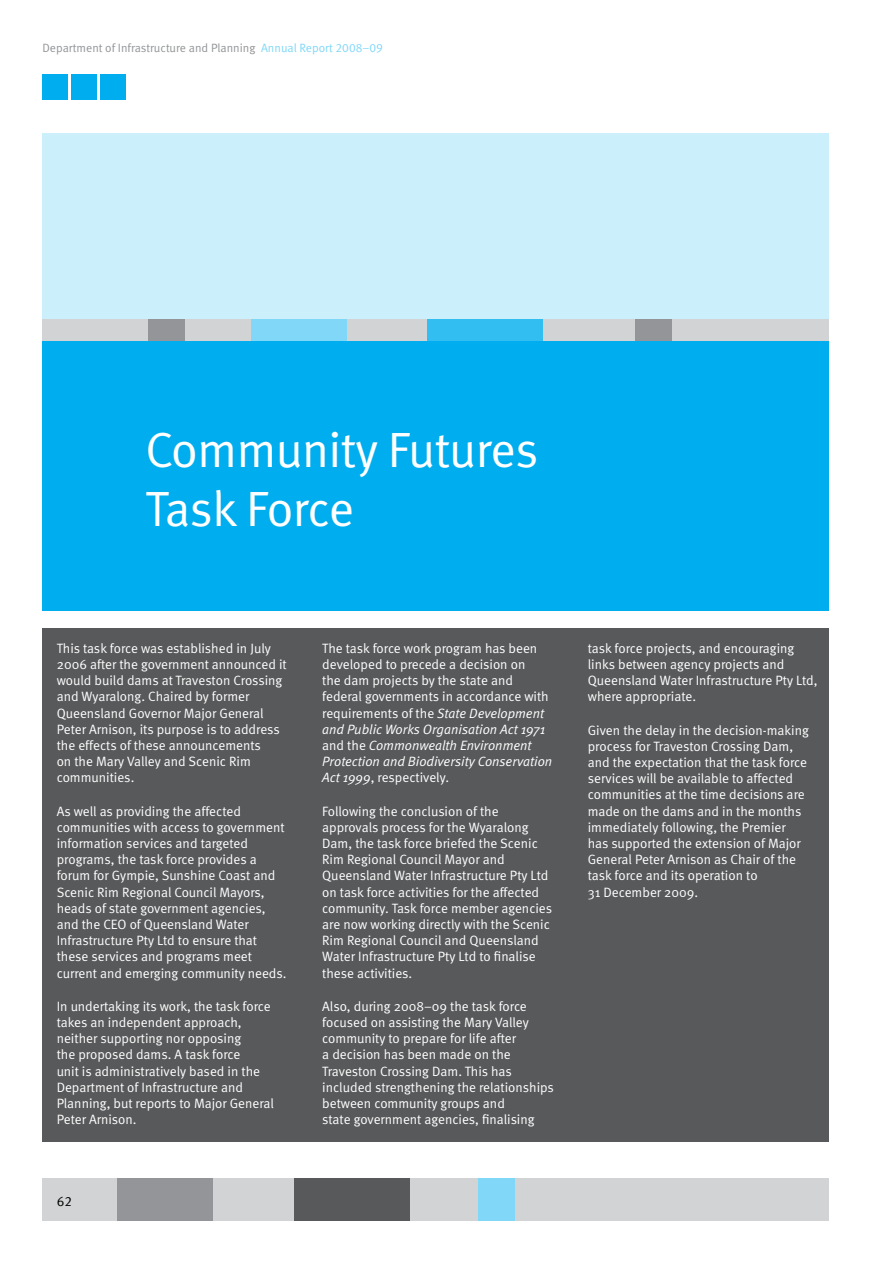
<style>
.page{position:relative;width:893px;height:1263px;background:#fff}
.page>*{position:absolute;margin:0;border:0;box-sizing:border-box;transform-origin:0 0}
.t1{font:49.5px/59.4px "Meta Normal LF";letter-spacing:-.015em;color:#fff}
.t2{font:13.5px/16.2px "Meta Normal";color:#fff}
.t3{font:13.5px "Meta Normal LF";color:#000}
.t4{font:12px "Meta Normal LF";color:#939598}
.s1{color:#80d7f7}
.s2{font-style:italic}
</style>
<div class="page">
<div style="left:43px;top:1178px;width:786px;height:42px;background:#d1d3d4"></div>
<div style="left:294px;top:1178px;width:115px;height:42px;background:#58595b"></div>
<div style="left:479px;top:1178px;width:36px;height:42px;background:#80d7f7"></div>
<div style="left:118px;top:1178px;width:95px;height:42px;background:#939598"></div>
<div style="left:43px;top:133px;width:786px;height:217px;background:#cceffc"></div>
<div style="left:43px;top:320px;width:786px;height:290px;background:#00aeef"></div>
<div style="left:43px;top:319px;width:786px;height:21px;background:#d1d3d4"></div>
<div style="left:427px;top:319px;width:116px;height:21px;background:#33bef2"></div>
<div style="left:636px;top:319px;width:36px;height:21px;background:#939598"></div>
<div style="left:149px;top:319px;width:36px;height:21px;background:#939598"></div>
<div style="left:251px;top:319px;width:96px;height:21px;background:#80d7f7"></div>
<div style="left:43px;top:74px;width:25px;height:26px;background:#00aeef"></div>
<div style="left:72px;top:74px;width:25px;height:26px;background:#00aeef"></div>
<div style="left:101px;top:74px;width:25px;height:26px;background:#00aeef"></div>
<div style="left:43px;top:628px;width:786px;height:514px;background:#58595b"></div>
<p class="t4" style="left:43px;top:41px;width:342px">Department of Infrastructure and Planning <span class="s1">Annual Report 2008–09</span></p>
<h1 class="t1" style="left:145px;top:419px;width:395px">Community Futures<br>Task Force</h1>
<p class="t2" style="left:57px;top:640px;width:232px">This task force was established in July 2006 after the government announced it would build dams at Traveston Crossing and Wyaralong. Chaired by former Queensland Governor Major General Peter Arnison, its purpose is to address the effects of these announcements<br>on the Mary Valley and Scenic Rim communities.</p>
<p class="t2" style="left:57px;top:803px;width:231px">As well as providing the affected communities with access to government information services and targeted programs, the task force provides a forum for Gympie, Sunshine Coast and Scenic Rim Regional Council Mayors, heads of state government agencies, and the CEO of Queensland Water Infrastructure Pty Ltd to ensure that these services and programs meet current and emerging community needs.</p>
<p class="t2" style="left:57px;top:998px;width:219px">In undertaking its work, the task force takes an independent approach, neither supporting nor opposing<br>the proposed dams. A task force<br>unit is administratively based in the<br>Department of Infrastructure and<br>Planning, but reports to Major General<br>Peter Arnison.</p>
<p class="t3" style="left:57px;top:1193px;width:17px">62</p>
<p class="t2" style="left:322px;top:640px;width:231px">The task force work program has been developed to precede a decision on<br>the dam projects by the state and federal governments in accordance with requirements of the <span class="s2">State Development and Public Works Organisation Act 1971 </span>and the <span class="s2">Commonwealth Environment Protection and Biodiversity Conservation Act 1999</span>, respectively.</p>
<p class="t2" style="left:322px;top:803px;width:231px">Following the conclusion of the approvals process for the Wyaralong Dam, the task force briefed the Scenic Rim Regional Council Mayor and Queensland Water Infrastructure Pty Ltd on task force activities for the affected community. Task force member agencies are now working directly with the Scenic Rim Regional Council and Queensland Water Infrastructure Pty Ltd to finalise these activities.</p>
<p class="t2" style="left:322px;top:998px;width:233px">Also, during 2008–09 the task force focused on assisting the Mary Valley community to prepare for life after<br>a decision has been made on the Traveston Crossing Dam. This has included strengthening the relationships between community groups and<br>state government agencies, finalising</p>
<p class="t2" style="left:588px;top:640px;width:231px">task force projects, and encouraging links between agency projects and Queensland Water Infrastructure Pty Ltd, where appropriate.</p>
<p class="t2" style="left:588px;top:722px;width:223px">Given the delay in the decision-making process for Traveston Crossing Dam, and the expectation that the task force services will be available to affected communities at the time decisions are made on the dams and in the months immediately following, the Premier has supported the extension of Major General Peter Arnison as Chair of the task force and its operation to<br>31 December 2009.</p>
</div>
